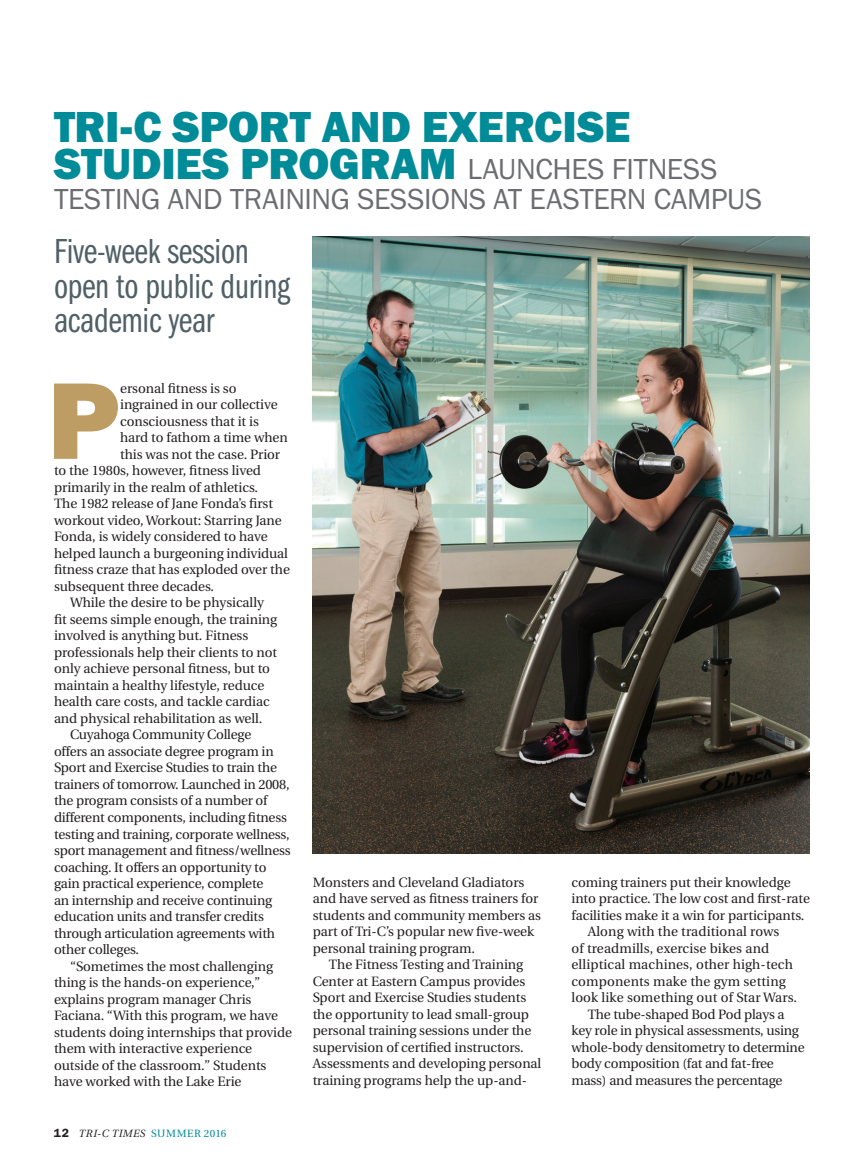
<style>
.page{position:relative;width:864px;height:1175px;background:#fff}
.page>*{position:absolute;margin:0;border:0;box-sizing:border-box;transform-origin:0 0}
.body_dropcap{font:800 109.65px "Franklin Gothic";color:#be9d65}
.body{font:800 45px "Franklin Gothic Itc T";letter-spacing:-.005em;color:#008b98}
.CAPTION_franklin{font:36px/34.5px "Franklin Gothic Book Cmpr";letter-spacing:-.01em;color:#506067}
.body-2{font:30px/30px "Franklin Gothic Itc T";letter-spacing:-.015em;color:#6c6d70}
.body-3{font:13.5px/16.5px "Utopia";letter-spacing:-.005em;color:#231f20}
.body_dropcap-2{font:13.5px "Utopia";letter-spacing:-.005em;color:#231f20}
.t1{font:italic 10.5px "Utopia";letter-spacing:.06em;color:#231f20}
.s1{font-weight:800;font-size:45px;color:#008b98}
.s2{font-family:"Franklin Gothic";font-weight:600;font-style:normal;font-size:12px}
.s3{font-style:normal;color:#008b98}
</style>
<div class="page">
<img style="left:313px;top:236px;width:497px;height:617px">
<p class="body" style="left:54px;top:100px;width:578px">TRI-C SPORT AND EXERCISE</p>
<p class="body-2" style="left:54px;top:154px;width:710px"><span class="s1">STUDIES PROGRAM</span> LAUNCHES FITNESS<br>TESTING AND TRAINING SESSIONS AT EASTERN CAMPUS</p>
<p class="CAPTION_franklin" style="left:54px;top:235px;width:237px">Five-week session open to public during academic year</p>
<p class="body_dropcap" style="left:48px;top:357px;width:74px">P</p>
<p class="body_dropcap-2" style="left:120px;top:381px;width:118px">ersonal fitness is so</p>
<p class="body_dropcap-2" style="left:120px;top:397px;width:159px">ingrained in our collective</p>
<p class="body_dropcap-2" style="left:120px;top:414px;width:140px">consciousness that it is</p>
<p class="body_dropcap-2" style="left:120px;top:430px;width:169px">hard to fathom a time when</p>
<p class="body_dropcap-2" style="left:120px;top:447px;width:162px">this was not the case. Prior</p>
<p class="body_dropcap-2" style="left:54px;top:463px;width:208px">to the 1980s, however, fitness lived</p>
<p class="body_dropcap-2" style="left:54px;top:480px;width:206px">primarily in the realm of athletics.</p>
<p class="body_dropcap-2" style="left:54px;top:496px;width:220px">The 1982 release of Jane Fonda’s first</p>
<p class="body_dropcap-2" style="left:54px;top:513px;width:229px">workout video, Workout: Starring Jane</p>
<p class="body_dropcap-2" style="left:54px;top:529px;width:215px">Fonda, is widely considered to have</p>
<p class="body_dropcap-2" style="left:54px;top:546px;width:236px">helped launch a burgeoning individual</p>
<p class="body_dropcap-2" style="left:54px;top:562px;width:237px">fitness craze that has exploded over the</p>
<p class="body_dropcap-2" style="left:54px;top:579px;width:162px">subsequent three decades.</p>
<p class="body-3" style="left:54px;top:595px;width:225px;text-indent:16px">While the desire to be physically fit seems simple enough, the training involved is anything but. Fitness professionals help their clients to not only achieve personal fitness, but to maintain a healthy lifestyle, reduce health care costs, and tackle cardiac and physical rehabilitation as well.</p>
<p class="body-3" style="left:54px;top:727px;width:238px;text-indent:16px">Cuyahoga Community College<br>offers an associate degree program in Sport and Exercise Studies to train the trainers of tomorrow. Launched in 2008, the program consists of a number of different components, including fitness testing and training, corporate wellness, sport management and fitness/wellness coaching. It offers an opportunity to gain practical experience, complete<br>an internship and receive continuing education units and transfer credits through articulation agreements with other colleges.</p>
<p class="body-3" style="left:54px;top:958px;width:240px;text-indent:16px">“Sometimes the most challenging thing is the hands-on experience,” explains program manager Chris Faciana. “With this program, we have students doing internships that provide them with interactive experience outside of the classroom.” Students have worked with the Lake Erie</p>
<p class="t1" style="left:54px;top:1128px;width:174px"><span class="s2">12</span> TRI-C TIMES <span class="s3">SUMMER 2016</span></p>
<p class="body-3" style="left:313px;top:874px;width:230px">Monsters and Cleveland Gladiators and have served as fitness trainers for students and community members as part of Tri-C’s popular new five-week personal training program.</p>
<p class="body-3" style="left:313px;top:956px;width:230px;text-indent:16px">The Fitness Testing and Training Center at Eastern Campus provides Sport and Exercise Studies students the opportunity to lead small-group personal training sessions under the supervision of certified instructors.<br>Assessments and developing personal training programs help the up-and-</p>
<p class="body-3" style="left:572px;top:874px;width:240px">coming trainers put their knowledge into practice. The low cost and first-rate facilities make it a win for participants.</p>
<p class="body-3" style="left:572px;top:923px;width:227px;text-indent:16px">Along with the traditional rows<br>of treadmills, exercise bikes and elliptical machines, other high-tech components make the gym setting look like something out of Star Wars.</p>
<p class="body-3" style="left:572px;top:1006px;width:235px;text-indent:16px">The tube-shaped Bod Pod plays a key role in physical assessments, using whole-body densitometry to determine body composition (fat and fat-free mass) and measures the percentage</p>
</div>
